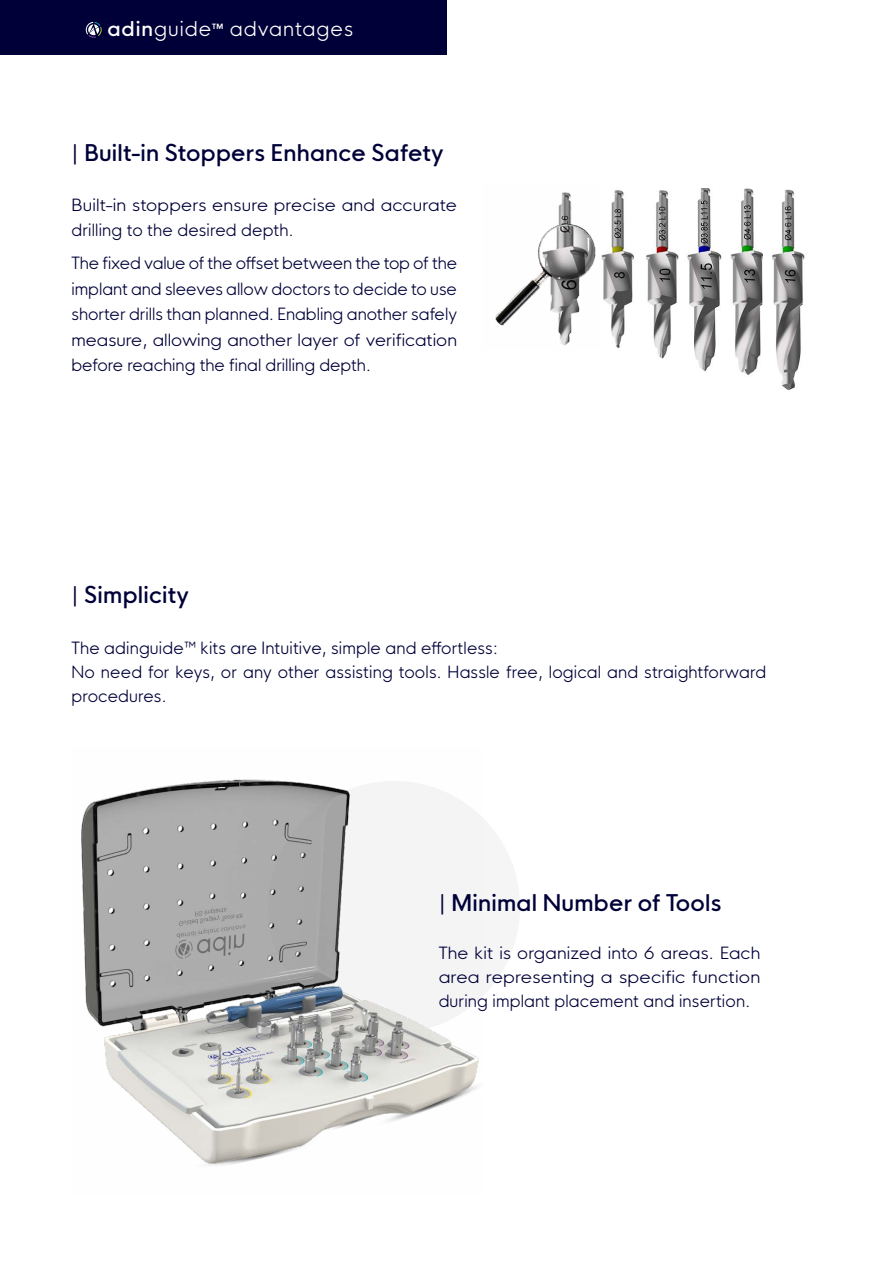
<style>
.page{position:relative;width:893px;height:1263px;background:#fff}
.page>*{position:absolute;margin:0;border:0;box-sizing:border-box;transform-origin:0 0}
.t1{font:22.5px "HK Nova Medium R";letter-spacing:.01em;color:#000038}
.t2{font:19.95px "HK Nova Light R";letter-spacing:.05em;color:#fff}
.t3{font:16.5px/25.5px "HK Nova Light R";letter-spacing:.01em;color:#000038;text-align:justify}
.t4{font:16.5px/24px "HK Nova Light R";letter-spacing:.01em;color:#000038;text-align:justify;scale:1.05 1}
.t5{font:16.5px/25.5px "HK Nova Light R";letter-spacing:.01em;color:#000038;scale:1.07 1}
.t6{font:7.05px "HK Nova Bold R";color:#fff}
.s1{font-family:"HK Nova Medium R"}
</style>
<div class="page">
<div style="left:268px;top:781px;width:252px;height:252px;background:#f5f5f6;border-radius:50%"></div>
<img style="left:601px;top:190px;width:33px;height:158px">
<div style="left:0;top:0;width:446px;height:54px;background:#000038"></div>
<img style="left:81px;top:779px;width:398px;height:387px">
<img style="left:495px;top:192px;width:101px;height:154px">
<img style="left:646px;top:190px;width:33px;height:169px">
<img style="left:687px;top:188px;width:35px;height:183px">
<img style="left:730px;top:189px;width:32px;height:186px">
<img style="left:772px;top:189px;width:33px;height:201px">
<svg style="left:86px;top:22px;width:16px;height:16px"></svg>
<p class="t2" style="left:107px;top:11px;width:105px"><span class="s1">adin</span>guide</p>
<p class="t6" style="left:212px;top:21px;width:13px">TM</p>
<p class="t2" style="left:230px;top:11px;width:125px">advantages</p>
<h1 class="t1" style="left:71px;top:134px;width:374px">| Built-in Stoppers Enhance Safety</h1>
<p class="t5" style="left:71px;top:190px;width:362px">Built-in stoppers ensure precise and accurate drilling to the desired depth.</p>
<p class="t3" style="left:71px;top:249px;width:387px">The fixed value of the offset between the top of the implant and sleeves allow doctors to decide to use shorter drills than planned. Enabling another safely measure, allowing another layer of verification before reaching the final drilling depth.</p>
<h1 class="t1" style="left:71px;top:575px;width:119px">| Simplicity</h1>
<p class="t3" style="left:71px;top:634px;width:696px;line-height:24px;text-align:left">The adinguide™ kits are Intuitive, simple and effortless:<br>No need for keys, or any other assisting tools. Hassle free, logical and straightforward procedures.</p>
<h1 class="t1" style="left:439px;top:883px;width:284px">| Minimal Number of Tools</h1>
<p class="t4" style="left:439px;top:939px;width:308px">The kit is organized into 6 areas. Each area representing a specific function during implant placement and insertion.</p>
</div>
